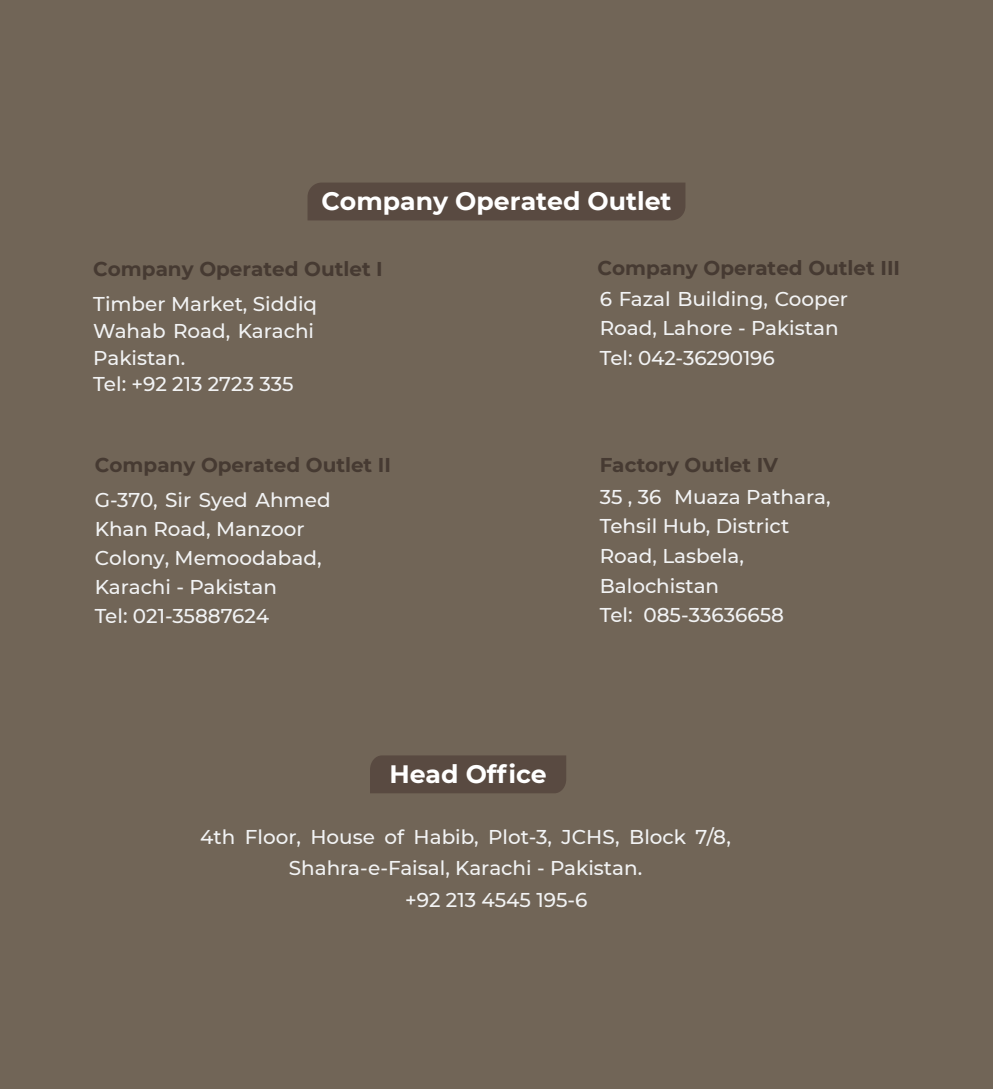
<style>
.page{position:relative;width:993px;height:1092px;background:#fff}
.page>*{position:absolute;margin:0;border:0;box-sizing:border-box;transform-origin:0 0}
.t1{font:700 25.2px "Montserrat";color:#fff}
.t2{font:500 19.95px/29.6px "Montserrat";color:#f2f3f4}
.t3{font:700 19.95px "Montserrat";color:#463a32}
</style>
<div class="page">
<div style="left:0;top:0;width:992px;height:1088px;background:#716557"></div>
<div style="left:307px;top:182px;width:378px;height:38px;background:#594a41"></div>
<div style="left:370px;top:755px;width:196px;height:38px;background:#594a41"></div>
<p class="t1" style="left:321px;top:183px;width:351px">Company Operated Outlet</p>
<p class="t3" style="left:93px;top:255px;width:291px">Company Operated Outlet I</p>
<p class="t2" style="left:93px;top:289px;width:225px;line-height:26.8px">Timber Market, Siddiq<br>Wahab Road, Karachi<br>Pakistan.<br>Tel: +92 213 2723 335</p>
<p class="t3" style="left:95px;top:450px;width:297px">Company Operated Outlet II</p>
<p class="t2" style="left:95px;top:485px;width:237px;line-height:28.9px">G-370, Sir Syed Ahmed<br>Khan Road, Manzoor<br>Colony, Memoodabad,<br>Karachi - Pakistan<br>Tel: 021-35887624</p>
<p class="t3" style="left:597px;top:253px;width:304px">Company Operated Outlet III</p>
<p class="t2" style="left:599px;top:283px;width:250px">6 Fazal Building, Cooper<br>Road, Lahore - Pakistan<br>Tel: 042-36290196</p>
<p class="t3" style="left:599px;top:450px;width:180px">Factory Outlet IV</p>
<p class="t2" style="left:599px;top:481px;width:232px">35 , 36 Muaza Pathara,<br>Tehsil Hub, District<br>Road, Lasbela,<br>Balochistan<br>Tel: 085-33636658</p>
<p class="t1" style="left:389px;top:756px;width:158px">Head Office</p>
<p class="t2" style="left:200px;top:820px;width:532px">4th Floor, House of Habib, Plot-3, JCHS, Block 7/8,</p>
<p class="t2" style="left:289px;top:852px;width:355px">Shahra-e-Faisal, Karachi - Pakistan.</p>
<p class="t2" style="left:405px;top:884px;width:184px">+92 213 4545 195-6</p>
</div>
